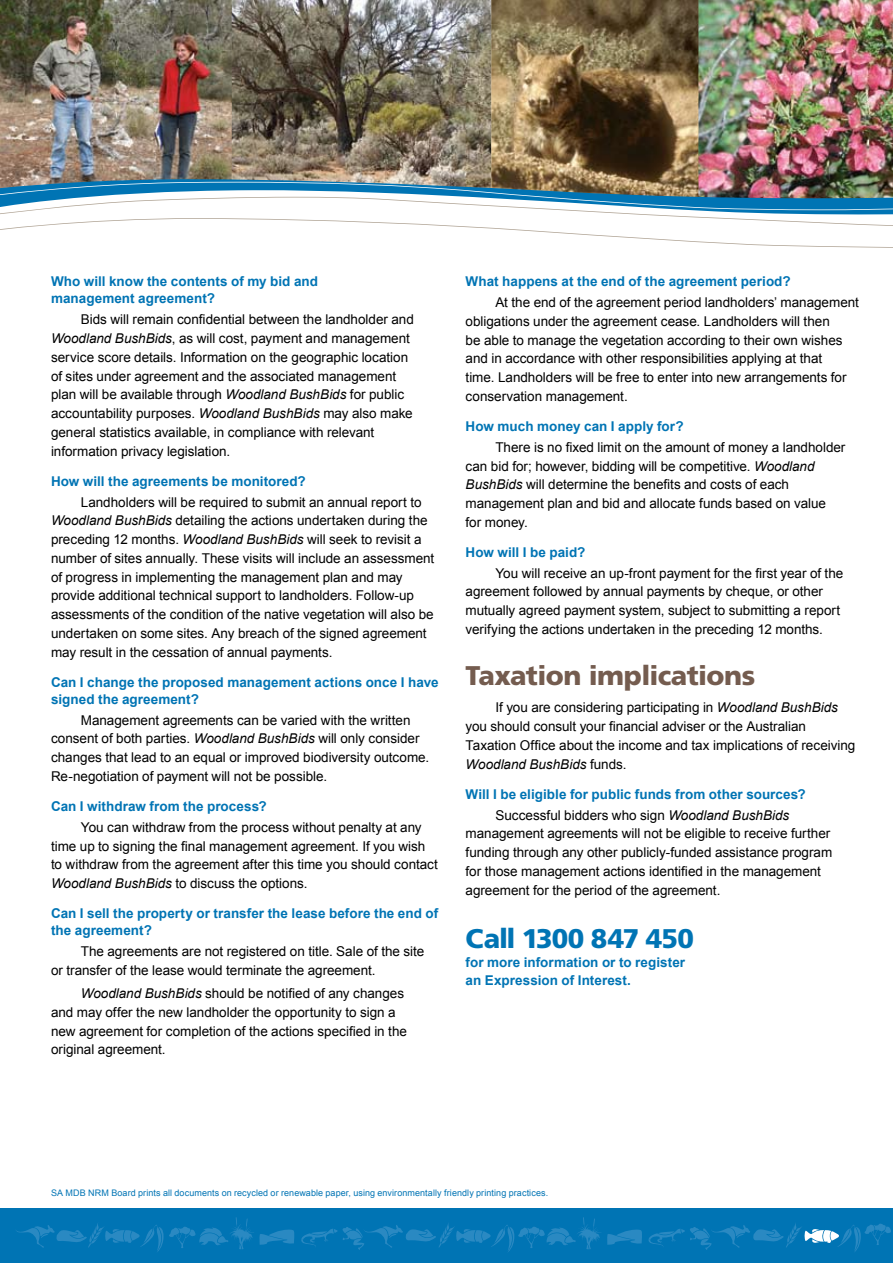
<style>
.page{position:relative;width:893px;height:1263px;background:#fff}
.page>*{position:absolute;margin:0;border:0;box-sizing:border-box;transform-origin:0 0}
.t1{font:900 27px "Frutiger";letter-spacing:-.025em;color:#745c4f}
.t2{font:900 27px "Frutiger";letter-spacing:-.03em;color:#0074b4}
.t3{font:13.5px/18.8px "Arial";letter-spacing:-.005em;color:#000}
.t4{font:700 13.5px/17.2px "Arial";letter-spacing:.005em;color:#0074b4}
.t5{font:9px "Arial";letter-spacing:.01em;color:#0074b4}
.s1{font-style:italic}
.s2{font-weight:400;color:#000}
.s3{font-weight:400;font-style:italic;color:#000}
</style>
<div class="page">
<img style="left:491px;top:0;width:207px;height:170px">
<img style="left:232px;top:0;width:259px;height:170px">
<img style="left:0;top:0;width:232px;height:170px">
<img style="left:698px;top:0;width:195px;height:170px">
<img style="left:0;top:170px;width:893px;height:12px">
<svg style="left:0;top:182px;width:893px;height:66px"></svg>
<div style="left:0;top:1208px;width:893px;height:55px;background:#0074b4"></div>
<svg style="left:16px;top:1217px;width:278px;height:35px"></svg>
<svg style="left:301px;top:1217px;width:341px;height:35px"></svg>
<svg style="left:648px;top:1223px;width:243px;height:29px"></svg>
<p class="t4" style="left:51px;top:273px;width:269px">Who will know the contents of my bid and management agreement?</p>
<p class="t3" style="left:51px;top:310px;width:364px;text-indent:30px">Bids will remain confidential between the landholder and <span class="s1">Woodland BushBids</span>, as will cost, payment and management service score details. Information on the geographic location of sites under agreement and the associated management plan will be available through <span class="s1">Woodland BushBids</span> for public accountability purposes. <span class="s1">Woodland BushBids</span> may also make general statistics available, in compliance with relevant information privacy legislation.</p>
<p class="t4" style="left:51px;top:472px;width:256px">How will the agreements be monitored?</p>
<p class="t3" style="left:51px;top:492px;width:385px;text-indent:30px">Landholders will be required to submit an annual report to <span class="s1">Woodland BushBids</span> detailing the actions undertaken during the preceding 12 months. <span class="s1">Woodland BushBids</span> will seek to revisit a number of sites annually. These visits will include an assessment of progress in implementing the management plan and may provide additional technical support to landholders. Follow-up assessments of the condition of the native vegetation will also be undertaken on some sites. Any breach of the signed agreement may result in the cessation of annual payments.</p>
<p class="t4" style="left:51px;top:673px;width:389px">Can I change the proposed management actions once I have signed the agreement?</p>
<p class="t3" style="left:51px;top:710px;width:380px;text-indent:30px">Management agreements can be varied with the written consent of both parties. <span class="s1">Woodland BushBids</span> will only consider changes that lead to an equal or improved biodiversity outcome.<br>Re-negotiation of payment will not be possible.</p>
<p class="t4" style="left:51px;top:798px;width:217px">Can I withdraw from the process?</p>
<p class="t3" style="left:51px;top:818px;width:388px;text-indent:30px">You can withdraw from the process without penalty at any time up to signing the final management agreement. If you wish to withdraw from the agreement after this time you should contact <span class="s1">Woodland BushBids</span> to discuss the options.</p>
<p class="t4" style="left:51px;top:905px;width:389px">Can I sell the property or transfer the lease before the end of the agreement?</p>
<p class="t3" style="left:51px;top:942px;width:375px;text-indent:30px">The agreements are not registered on title. Sale of the site or transfer of the lease would terminate the agreement.</p>
<p class="t3" style="left:51px;top:984px;width:357px;text-indent:30px"><span class="s1">Woodland BushBids</span> should be notified of any changes and may offer the new landholder the opportunity to sign a new agreement for completion of the actions specified in the original agreement.</p>
<p class="t4" style="left:466px;top:273px;width:326px">What happens at the end of the agreement period?</p>
<p class="t3" style="left:466px;top:293px;width:395px;text-indent:30px">At the end of the agreement period landholders’ management obligations under the agreement cease. Landholders will then<br>be able to manage the vegetation according to their own wishes and in accordance with other responsibilities applying at that<br>time. Landholders will be free to enter into new arrangements for conservation management.</p>
<p class="t4" style="left:466px;top:418px;width:220px">How much money can I apply for?</p>
<p class="t3" style="left:466px;top:438px;width:381px;text-indent:30px">There is no fixed limit on the amount of money a landholder can bid for; however, bidding will be competitive. <span class="s1">Woodland BushBids</span> will determine the benefits and costs of each management plan and bid and allocate funds based on value<br>for money.</p>
<p class="t4" style="left:466px;top:543px;width:121px">How will I be paid?</p>
<p class="t3" style="left:466px;top:564px;width:379px;text-indent:30px">You will receive an up-front payment for the first year of the agreement followed by annual payments by cheque, or other mutually agreed payment system, subject to submitting a report verifying the actions undertaken in the preceding 12 months.</p>
<h1 class="t1" style="left:466px;top:659px;width:291px">Taxation implications</h1>
<p class="t3" style="left:466px;top:698px;width:391px;text-indent:30px">If you are considering participating in <span class="s1">Woodland BushBids </span>you should consult your financial adviser or the Australian Taxation Office about the income and tax implications of receiving <span class="s1">Woodland BushBids</span> funds.</p>
<p class="t4" style="left:495px;top:783px;width:312px;line-height:20.9px;text-indent:-30px">Will I be eligible for public funds from other sources?<br><span class="s2">Successful bidders who sign</span> <span class="s3">Woodland BushBids</span></p>
<p class="t3" style="left:466px;top:824px;width:368px">management agreements will not be eligible to receive further funding through any other publicly-funded assistance program for those management actions identified in the management agreement for the period of the agreement.</p>
<h1 class="t2" style="left:466px;top:922px;width:230px">Call 1300 847 450</h1>
<p class="t4" style="left:466px;top:954px;width:221px">for more information or to register an Expression of Interest.</p>
<p class="t5" style="left:51px;top:1188px;width:499px">SA MDB NRM Board prints all documents on recycled or renewable paper, using environmentally friendly printing practices.</p>
</div>
